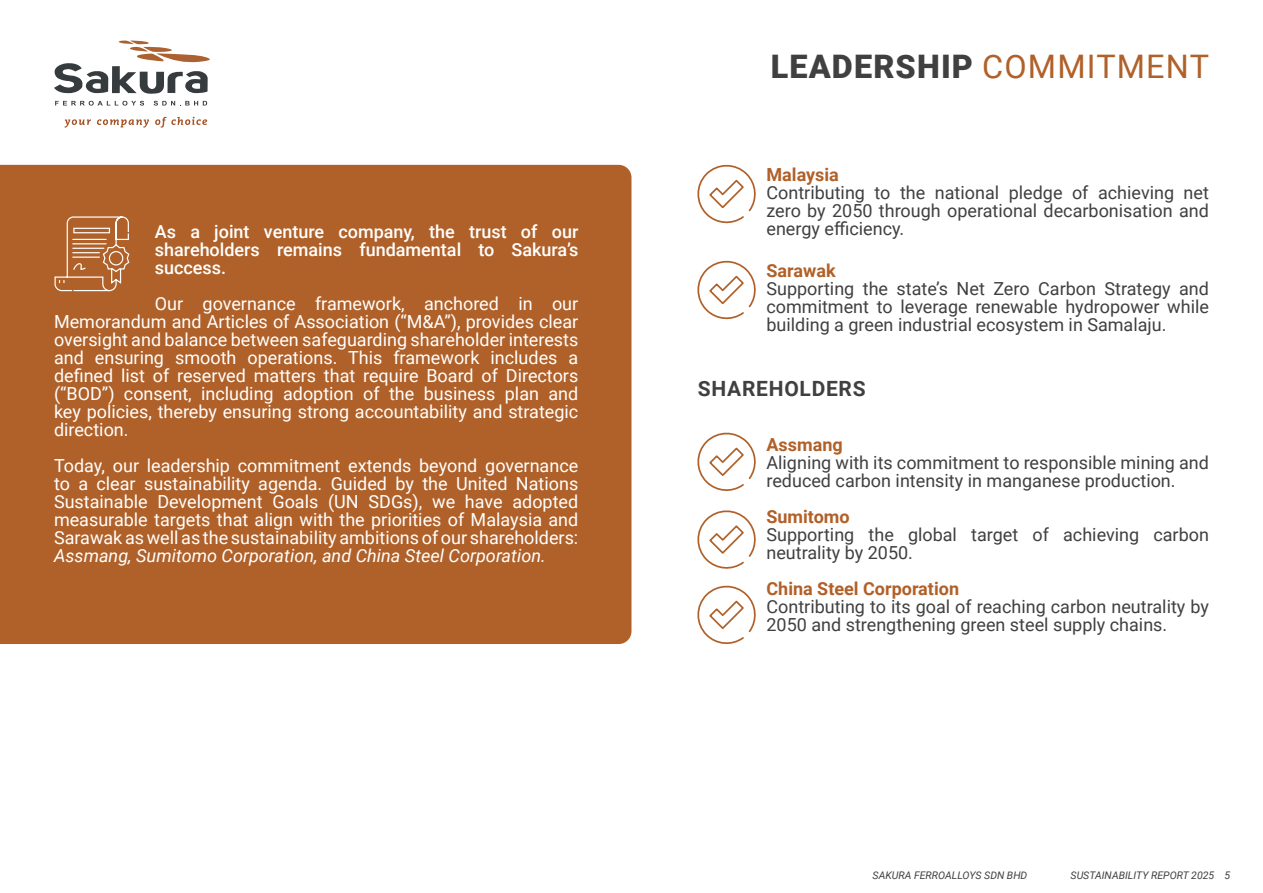
<style>
.page{position:relative;width:1263px;height:893px;background:#fff}
.page>*{position:absolute;margin:0;border:0;box-sizing:border-box;transform-origin:0 0}
.t1{font:900 32.4px "Roboto";letter-spacing:.035em;color:#414041}
.t2{font:700 21px "Roboto";letter-spacing:.035em;color:#414041}
.t3{font:18px/18px "Roboto";color:#fff;text-align:justify}
.t4{font:18px/18px "Roboto";color:#414041}
.t5{font:500 18px/18px "Roboto";color:#fff;text-align:justify}
.t6{font:700 18px "Roboto";color:#b16028}
.t7{font:italic 10.5px "Roboto";color:#414041}
.s1{font-style:italic}
.s2{font-weight:400;color:#b06129}
</style>
<div class="page">
<svg style="left:65px;top:119px;width:26px;height:9px"></svg>
<svg style="left:97px;top:119px;width:52px;height:9px"></svg>
<svg style="left:155px;top:117px;width:52px;height:11px"></svg>
<svg style="left:55px;top:101px;width:89px;height:5px"></svg>
<svg style="left:154px;top:101px;width:53px;height:5px"></svg>
<svg style="left:54px;top:40px;width:156px;height:54px"></svg>
<div style="left:0;top:165px;width:631px;height:479px;background:#b06129"></div>
<svg style="left:697px;top:164px;width:59px;height:60px"></svg>
<svg style="left:697px;top:260px;width:59px;height:60px"></svg>
<svg style="left:697px;top:432px;width:59px;height:59px"></svg>
<svg style="left:697px;top:510px;width:59px;height:59px"></svg>
<svg style="left:697px;top:585px;width:59px;height:59px"></svg>
<svg style="left:54px;top:216px;width:76px;height:76px;background:#bc794a"></svg>
<p class="t5" style="left:155px;top:222px;width:425px">As a joint venture company, the trust of our shareholders remains fundamental to Sakura’s success.</p>
<p class="t3" style="left:54px;top:294px;width:526px;text-indent:101px">Our governance framework, anchored in our Memorandum and Articles of Association (“M&amp;A”), provides clear oversight and balance between safeguarding shareholder interests and ensuring smooth operations. This framework includes a defined list of reserved matters that require Board of Directors (“BOD”) consent, including adoption of the business plan and key policies, thereby ensuring strong accountability and strategic direction.</p>
<p class="t3" style="left:54px;top:456px;width:526px">Today, our leadership commitment extends beyond governance to a clear sustainability agenda. Guided by the United Nations Sustainable Development Goals (UN SDGs), we have adopted measurable targets that align with the priorities of Malaysia and Sarawak as well as the sustainability ambitions of our shareholders:<br><span class="s1">Assmang, Sumitomo Corporation, and China Steel Corporation.</span></p>
<p class="t1" style="left:771px;top:44px;width:440px">LEADERSHIP <span class="s2">COMMITMENT</span></p>
<p class="t6" style="left:766px;top:162px;width:74px">Malaysia</p>
<p class="t4" style="left:766px;top:183px;width:444px;text-align:justify">Contributing to the national pledge of achieving net zero by 2050 through operational decarbonisation and energy efficiency.</p>
<p class="t6" style="left:766px;top:258px;width:71px">Sarawak</p>
<p class="t4" style="left:766px;top:279px;width:444px;text-align:justify">Supporting the state’s Net Zero Carbon Strategy and commitment to leverage renewable hydropower while building a green industrial ecosystem in Samalaju.</p>
<p class="t2" style="left:698px;top:374px;width:169px">SHAREHOLDERS</p>
<p class="t6" style="left:766px;top:432px;width:78px">Assmang</p>
<p class="t4" style="left:766px;top:453px;width:444px">Aligning with its commitment to responsible mining and reduced carbon intensity in manganese production.</p>
<p class="t6" style="left:766px;top:504px;width:85px">Sumitomo</p>
<p class="t4" style="left:766px;top:525px;width:444px">Supporting the global target of achieving carbon neutrality by 2050.</p>
<p class="t6" style="left:766px;top:576px;width:194px">China Steel Corporation</p>
<p class="t4" style="left:766px;top:597px;width:444px">Contributing to its goal of reaching carbon neutrality by<br>2050 and strengthening green steel supply chains.</p>
<p class="t7" style="left:873px;top:868px;width:156px">SAKURA FERROALLOYS SDN BHD</p>
<p class="t7" style="left:1070px;top:868px;width:161px">SUSTAINABILITY REPORT 2025 5</p>
</div>
